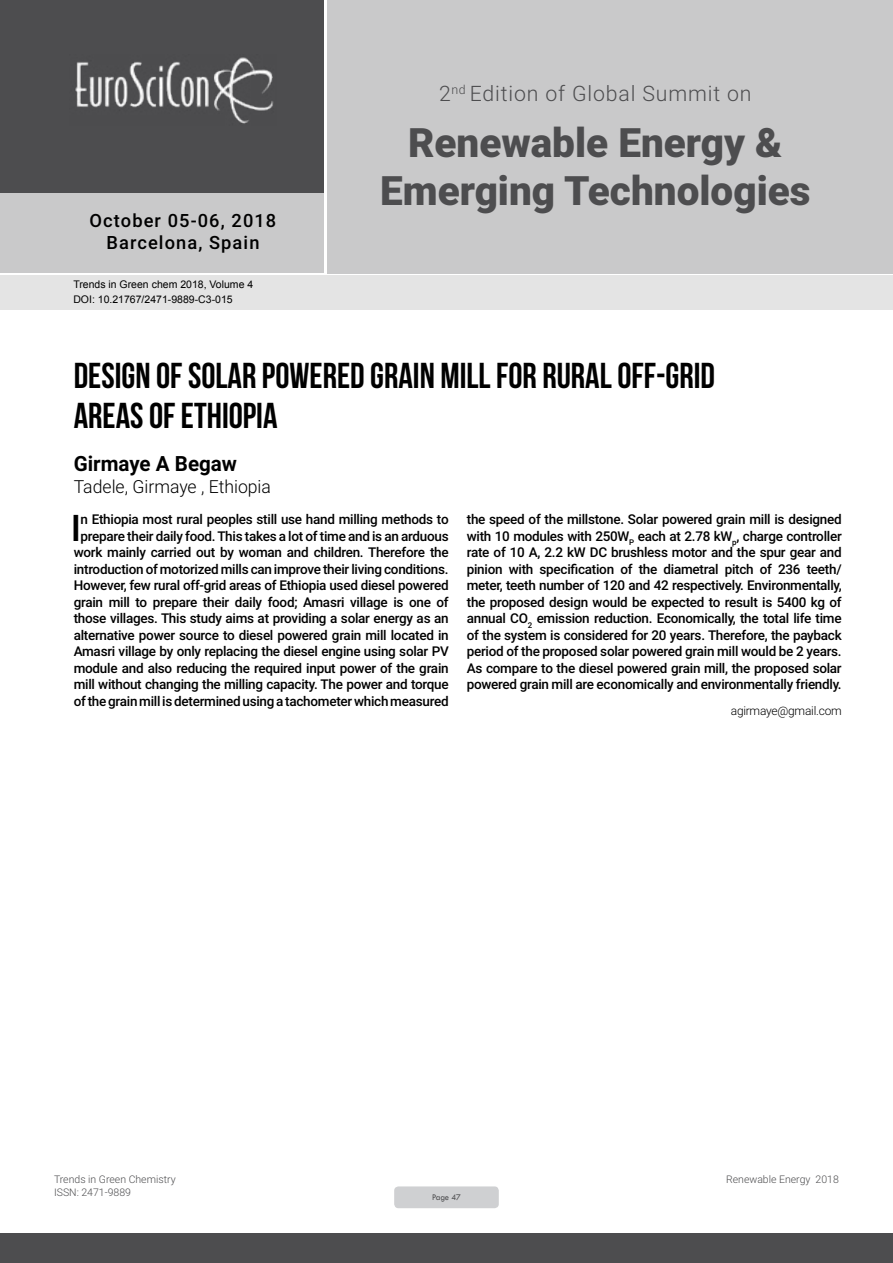
<style>
.page{position:relative;width:893px;height:1263px;background:#fff}
.page>*{position:absolute;margin:0;border:0;box-sizing:border-box;transform-origin:0 0}
.t1{font:900 40.5px/48.6px "Roboto";color:#4d4d4f;text-align:center}
.t2{font:500 36.75px "Roboto";color:#000}
.t3{font:36px/39.6px "Bebas Neue";color:#000}
.t4{font:300 21.3px "Roboto";letter-spacing:.04em;color:#4d4d4f}
.t5{font:700 21px "Roboto";color:#000}
.t6{font:500 18.3px/21.9px "Roboto";letter-spacing:.06em;color:#000;text-align:center}
.t7{font:300 18px "Roboto";color:#000}
.t8{font:500 13.5px/16.5px "Roboto";letter-spacing:-.02em;color:#000;text-align:center}
.t9{font:300 12px "Roboto";letter-spacing:-.02em;color:#000}
.t10{font:10.5px/14.4px "Arial";color:#000}
.t11{font:300 10.5px "Roboto";color:#4d4d4f}
.t12{font:9px "Tw Cen";letter-spacing:-.02em;color:#4d4d4f;scale:.95 1}
</style>
<div class="page">
<div style="left:0;top:0;width:323px;height:193px;background:#4d4d4f"></div>
<div style="left:1px;top:193px;width:323px;height:80px;background:#c9c9ca"></div>
<div style="left:327px;top:0;width:566px;height:273px;background:#c9c9ca"></div>
<img style="left:75px;top:57px;width:199px;height:67px">
<div style="left:0;top:1233px;width:893px;height:30px;background:#4d4d4f"></div>
<div style="left:1px;top:275px;width:892px;height:35px;background:#e4e4e4"></div>
<div style="left:394px;top:1186px;width:105px;height:22px;background:#cfd0d2;border-radius:4px"></div>
<h3 class="t6" style="left:90px;top:209px;width:188px">October 05-06, 2018<br>Barcelona, Spain</h3>
<p class="t10" style="left:73px;top:278px;width:181px">Trends in Green chem 2018, Volume 4<br>DOI: 10.21767/2471-9889-C3-015</p>
<h3 class="t4" style="left:439px;top:78px;width:314px">2<sup>nd</sup> Edition of Global Summit on</h3>
<h1 class="t1" style="left:380px;top:117px;width:432px">Renewable Energy &amp;<br>Emerging Technologies</h1>
<h3 class="t3" style="left:74px;top:356px;width:643px">DESIGN OF SOLAR POWERED GRAIN MILL FOR RURAL OFF-GRID<br>AREAS OF ETHIOPIA</h3>
<h3 class="t5" style="left:74px;top:449px;width:165px">Girmaye A Begaw</h3>
<h3 class="t7" style="left:74px;top:474px;width:199px">Tadele, Girmaye , Ethiopia</h3>
<p class="t8" style="left:74px;top:511px;width:376px">n Ethiopia most rural peoples still use hand milling methods to prepare their daily food. This takes a lot of time and is an arduous work mainly carried out by woman and children. Therefore the introduction of motorized mills can improve their living conditions.<br>However, few rural off-grid areas of Ethiopia used diesel powered grain mill to prepare their daily food; Amasri village is one of those villages. This study aims at providing a solar energy as an alternative power source to diesel powered grain mill located in Amasri village by only replacing the diesel engine using solar PV module and also reducing the required input power of the grain mill without changing the milling capacity. The power and torque of the grain mill is determined using a tachometer which measured</p>
<p class="t8" style="left:467px;top:511px;width:376px;text-align:justify">the speed of the millstone. Solar powered grain mill is designed with 10 modules with 250W<sub>P</sub> each at 2.78 kW<sub>p</sub>, charge controller rate of 10 A, 2.2 kW DC brushless motor and the spur gear and pinion with specification of the diametral pitch of 236 teeth/ meter, teeth number of 120 and 42 respectively. Environmentally, the proposed design would be expected to result is 5400 kg of annual CO<sub>2</sub> emission reduction. Economically, the total life time of the system is considered for 20 years. Therefore, the payback period of the proposed solar powered grain mill would be 2 years.<br>As compare to the diesel powered grain mill, the proposed solar powered grain mill are economically and environmentally friendly.</p>
<p class="t9" style="left:731px;top:702px;width:112px">agirmaye@gmail.com</p>
<h2 class="t2" style="left:71px;top:502px;width:12px">I</h2>
<p class="t11" style="left:54px;top:1172px;width:123px">Trends in Green Chemistry</p>
<p class="t11" style="left:726px;top:1172px;width:114px">Renewable Energy 2018</p>
<p class="t11" style="left:54px;top:1185px;width:78px">ISSN: 2471-9889</p>
<p class="t12" style="left:432px;top:1192px;width:32px">Page 47</p>
</div>
